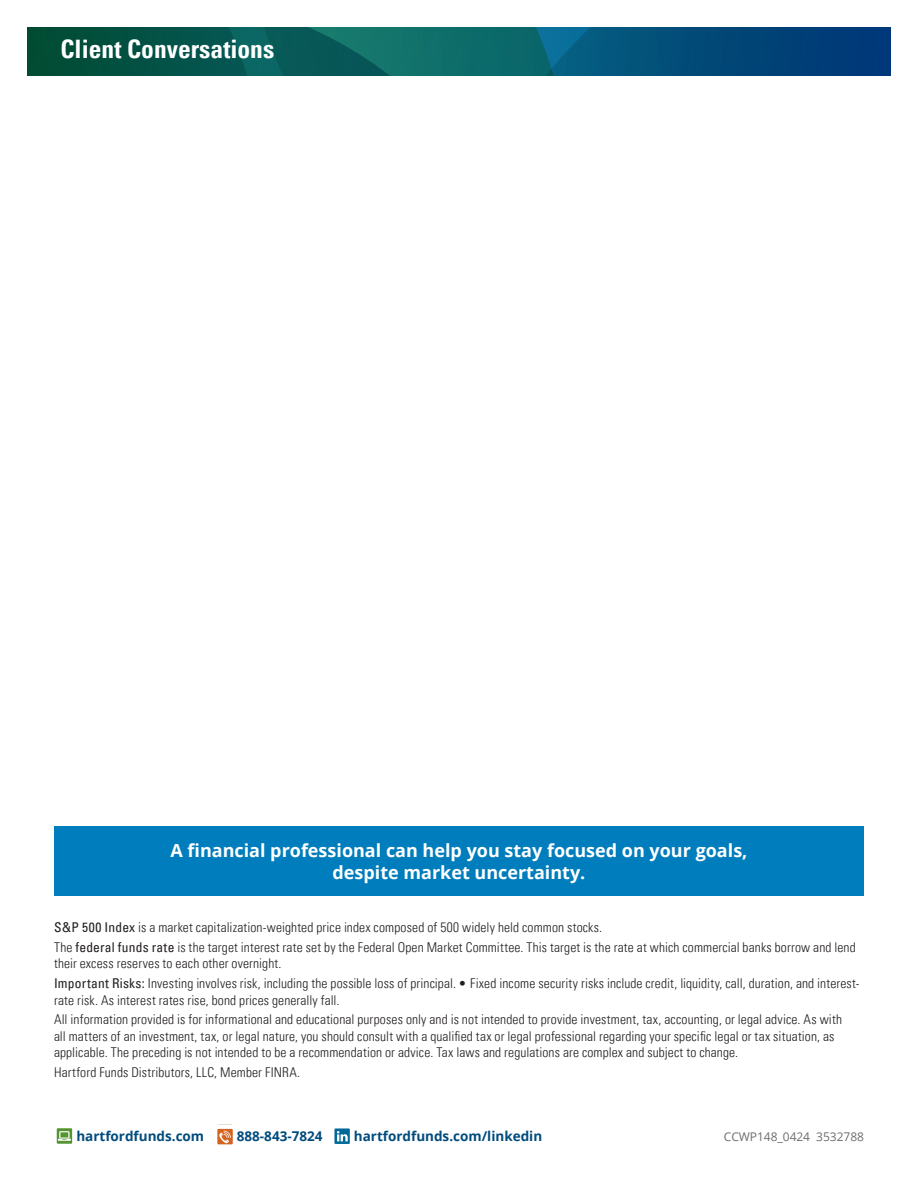
<style>
.page{position:relative;width:918px;height:1188px;background:#fff}
.page>*{position:absolute;margin:0;border:0;box-sizing:border-box;transform-origin:0 0}
.t1{font:700 condensed 25.5px "Univers LT Pro";color:#fff}
.Pull_Quote{font:700 18px/22.5px "Open Sans";color:#fff;text-align:center}
.TD_Footnotes{font:300 condensed 13.5px/16.5px "Univers LT Pro";letter-spacing:.01em;color:#231f20}
.t2{font:700 13.5px "Open Sans";color:#004b7d}
.t3{font:12px "Open Sans";letter-spacing:-.005em;color:#6c6d70}
.s1{font-weight:400}
</style>
<div class="page">
<svg style="left:27px;top:27px;width:864px;height:48px;background:#055665"></svg>
<div style="left:54px;top:827px;width:810px;height:69px;background:#007dbc"></div>
<div style="left:57px;top:1128px;width:15px;height:16px;background:#549532"></div>
<svg style="left:58px;top:1131px;width:13px;height:10px"></svg>
<div style="left:217px;top:1129px;width:16px;height:15px;background:#d4631f"></div>
<svg style="left:219px;top:1131px;width:12px;height:13px"></svg>
<div style="left:334px;top:1128px;width:16px;height:16px;background:#006998"></div>
<svg style="left:337px;top:1131px;width:11px;height:10px"></svg>
<h1 class="t1" style="left:60px;top:33px;width:215px">Client Conversations</h1>
<p class="Pull_Quote" style="left:170px;top:839px;width:579px">A financial professional can help you stay focused on your goals, despite market uncertainty.</p>
<p class="TD_Footnotes" style="left:54px;top:918px;width:550px"><span class="s1">S&amp;P 500 Index</span> is a market capitalization-weighted price index composed of 500 widely held common stocks.</p>
<p class="TD_Footnotes" style="left:54px;top:938px;width:803px">The <span class="s1">federal funds rate</span> is the target interest rate set by the Federal Open Market Committee. This target is the rate at which commercial banks borrow and lend their excess reserves to each other overnight.</p>
<p class="TD_Footnotes" style="left:54px;top:974px;width:807px"><span class="s1">Important Risks:</span> Investing involves risk, including the possible loss of principal. • Fixed income security risks include credit, liquidity, call, duration, and interest&shy;rate risk. As interest rates rise, bond prices generally fall.</p>
<p class="TD_Footnotes" style="left:54px;top:1011px;width:790px">All information provided is for informational and educational purposes only and is not intended to provide investment, tax, accounting, or legal advice. As with all matters of an investment, tax, or legal nature, you should consult with a qualified tax or legal professional regarding your specific legal or tax situation, as applicable. The preceding is not intended to be a recommendation or advice. Tax laws and regulations are complex and subject to change.</p>
<p class="TD_Footnotes" style="left:54px;top:1063px;width:248px">Hartford Funds Distributors, LLC, Member FINRA.</p>
<p class="t2" style="left:76px;top:1127px;width:129px">hartfordfunds.com</p>
<p class="t2" style="left:237px;top:1127px;width:87px">888-843-7824</p>
<p class="t2" style="left:354px;top:1127px;width:190px">hartfordfunds.com/linkedin</p>
<p class="t3" style="left:724px;top:1128px;width:142px">CCWP148_0424 3532788</p>
</div>
